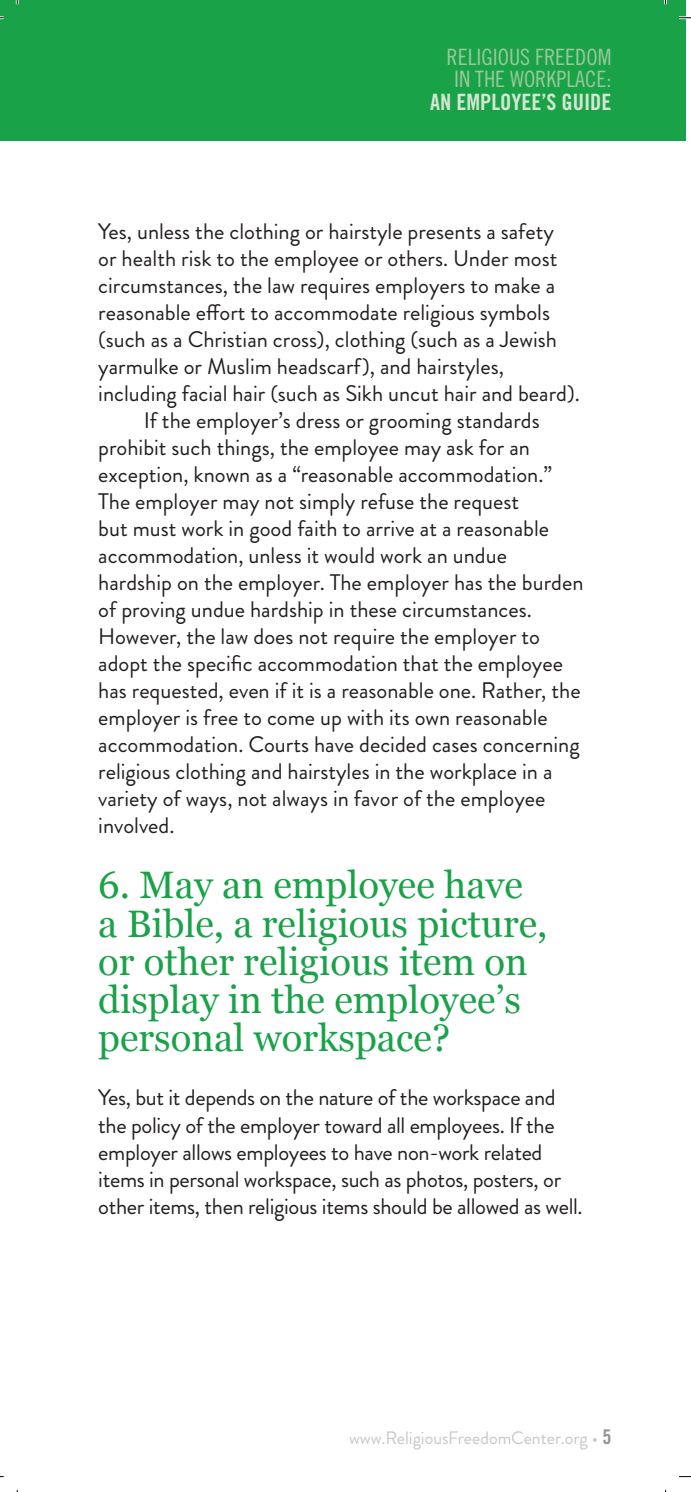
<style>
.page{position:relative;width:691px;height:1492px;background:#fff}
.page>*{position:absolute;margin:0;border:0;box-sizing:border-box;transform-origin:0 0}
.Heading_1{font:38.25px/38.2px "Georgia";color:#1aa249}
.t1{font:22.5px/27px "Brandon Grotesque";color:#231f20}
.t2{font:22.5px/22.5px "Trade Gothic LT Std Cn 18";color:#9ac99a;text-align:center}
.t3{font:22.5px "Trade Gothic LT Std Bd Cn 20";color:#d4e6d2}
.t4{font:18px "Brandon Grotesque";color:#c7c8ca}
.s1{font-family:"Trade Gothic LT Std Bd Cn 20";font-size:20.25px;color:#939598}
</style>
<div class="page">
<div style="left:0;top:0;width:685px;height:141px;background:#1aa249"></div>
<svg style="left:0;top:16px;width:4px;height:3px"></svg>
<svg style="left:679px;top:16px;width:12px;height:3px"></svg>
<svg style="left:679px;top:1476px;width:12px;height:1px"></svg>
<svg style="left:16px;top:0;width:3px;height:4px"></svg>
<svg style="left:664px;top:0;width:3px;height:4px"></svg>
<p class="t2" style="left:446px;top:45px;width:166px">RELIGIOUS FREEDOM<br>IN THE WORKPLACE:</p>
<p class="t3" style="left:430px;top:88px;width:183px">AN EMPLOYEE’S GUIDE</p>
<p class="t1" style="left:98px;top:218px;width:483px">Yes, unless the clothing or hairstyle presents a safety<br>or health risk to the employee or others. Under most circumstances, the law requires employers to make a reasonable effort to accommodate religious symbols (such as a Christian cross), clothing (such as a Jewish yarmulke or Muslim headscarf), and hairstyles, including facial hair (such as Sikh uncut hair and beard).</p>
<p class="t1" style="left:98px;top:407px;width:486px;text-indent:45px">If the employer’s dress or grooming standards prohibit such things, the employee may ask for an exception, known as a “reasonable accommodation.” The employer may not simply refuse the request<br>but must work in good faith to arrive at a reasonable accommodation, unless it would work an undue hardship on the employer. The employer has the burden of proving undue hardship in these circumstances.<br>However, the law does not require the employer to adopt the specific accommodation that the employee has requested, even if it is a reasonable one. Rather, the employer is free to come up with its own reasonable accommodation. Courts have decided cases concerning religious clothing and hairstyles in the workplace in a variety of ways, not always in favor of the employee involved.</p>
<p class="Heading_1" style="left:98px;top:864px;width:451px">6. May an employee have a Bible, a religious picture, or other religious item on display in the employee’s personal workspace?</p>
<p class="t1" style="left:98px;top:1084px;width:486px">Yes, but it depends on the nature of the workspace and the policy of the employer toward all employees. If the employer allows employees to have non-work related items in personal workspace, such as photos, posters, or other items, then religious items should be allowed as well.</p>
<p class="t4" style="left:349px;top:1424px;width:264px">www.ReligiousFreedomCenter.org • <span class="s1">5</span></p>
</div>
